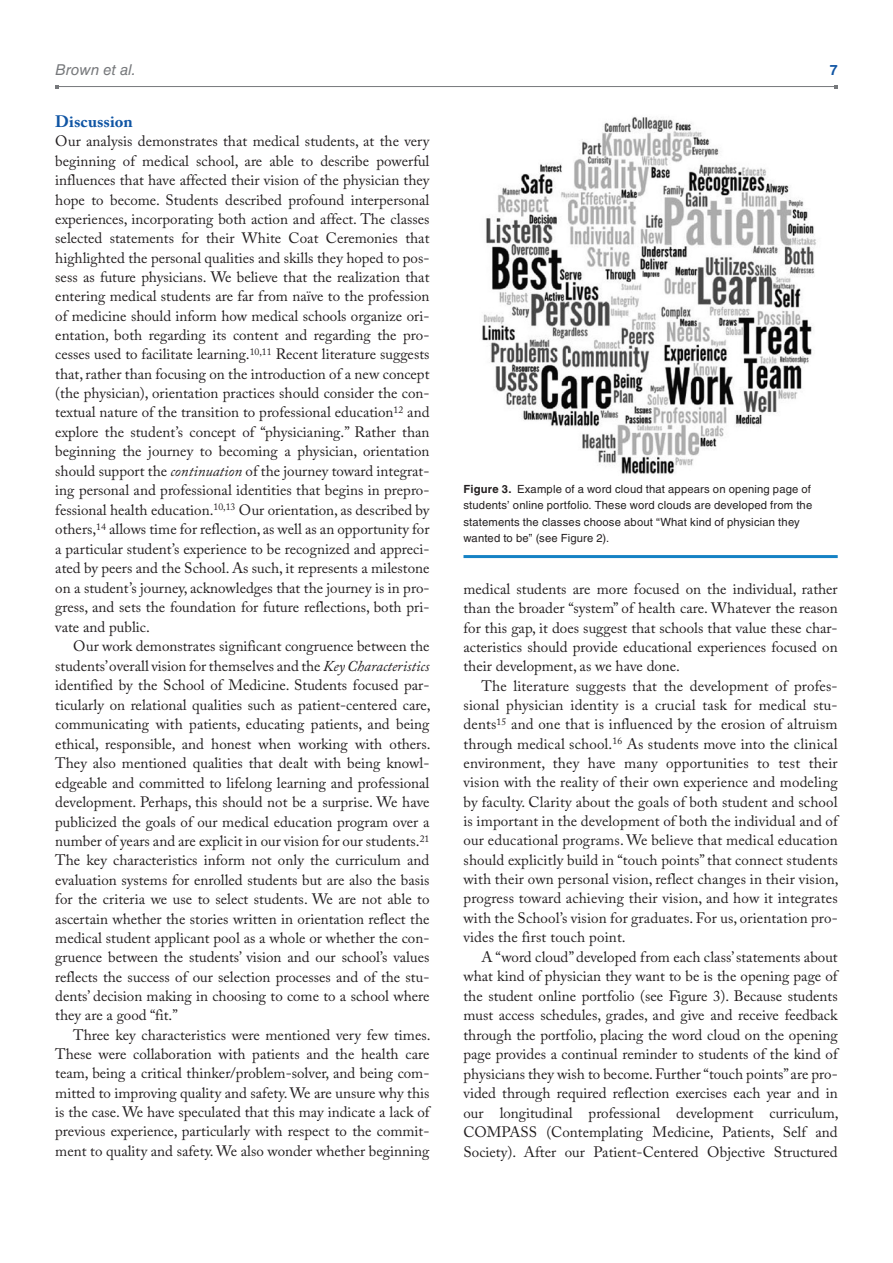
<style>
.page{position:relative;width:893px;height:1263px;background:#fff}
.page>*{position:absolute;margin:0;border:0;box-sizing:border-box;transform-origin:0 0}
.t1{font:700 16.5px "Adobe Caslon Pro";letter-spacing:.005em;color:#1055a4}
.t2{font:15px/19.4px "Adobe Caslon Pro";color:#231f20;text-align:justify}
.t3{font:italic 15px "Helvetica LT Std";color:#76787b}
.t4{font:700 14.25px "Helvetica LT Std";color:#1055a4}
.t5{font:11.25px/16.5px "Helvetica LT Std";letter-spacing:.015em;color:#231f20}
.s1{font-style:italic}
.s2{font-weight:700}
</style>
<div class="page">
<hr style="left:57px;top:86px;width:779px;height:1px;background:#76787b">
<hr style="left:463px;top:555px;width:375px;height:3px;background:#1582c5">
<img style="left:482px;top:117px;width:334px;height:357px">
<p class="t3" style="left:55px;top:61px;width:82px">Brown et al.</p>
<p class="t4" style="left:830px;top:61px;width:9px">7</p>
<p class="t1" style="left:55px;top:112px;width:79px">Discussion</p>
<p class="t2" style="left:55px;top:132px;width:376px">Our analysis demonstrates that medical students, at the very beginning of medical school, are able to describe powerful influences that have affected their vision of the physician they hope to become. Students described profound interpersonal experiences, incorporating both action and affect. The classes selected statements for their White Coat Ceremonies that highlighted the personal qualities and skills they hoped to pos&shy;sess as future physicians. We believe that the realization that entering medical students are far from naïve to the profession of medicine should inform how medical schools organize ori&shy;entation, both regarding its content and regarding the pro&shy;cesses used to facilitate learning.<sup>10,11</sup> Recent literature suggests that, rather than focusing on the introduction of a new concept (the physician), orientation practices should consider the con&shy;textual nature of the transition to professional education<sup>12</sup> and explore the student’s concept of “physicianing.” Rather than beginning the journey to becoming a physician, orientation should support the <span class="s1">continuation</span> of the journey toward integrat&shy;ing personal and professional identities that begins in prepro&shy;fessional health education.<sup>10,13</sup> Our orientation, as described by others,<sup>14</sup> allows time for reflection, as well as an opportunity for a particular student’s experience to be recognized and appreci&shy;ated by peers and the School. As such, it represents a milestone on a student’s journey, acknowledges that the journey is in pro&shy;gress, and sets the foundation for future reflections, both pri&shy;vate and public.</p>
<p class="t2" style="left:55px;top:636px;width:377px;text-indent:18px">Our work demonstrates significant congruence between the students’ overall vision for themselves and the <span class="s1">Key Characteristics </span>identified by the School of Medicine. Students focused par&shy;ticularly on relational qualities such as patient-centered care, communicating with patients, educating patients, and being ethical, responsible, and honest when working with others.<br>They also mentioned qualities that dealt with being knowl&shy;edgeable and committed to lifelong learning and professional development. Perhaps, this should not be a surprise. We have publicized the goals of our medical education program over a number of years and are explicit in our vision for our students.<sup>21<br></sup>The key characteristics inform not only the curriculum and evaluation systems for enrolled students but are also the basis for the criteria we use to select students. We are not able to ascertain whether the stories written in orientation reflect the medical student applicant pool as a whole or whether the con&shy;gruence between the students’ vision and our school’s values reflects the success of our selection processes and of the stu&shy;dents’ decision making in choosing to come to a school where they are a good “fit.”</p>
<p class="t2" style="left:55px;top:1025px;width:377px;text-indent:18px">Three key characteristics were mentioned very few times.<br>These were collaboration with patients and the health care team, being a critical thinker/problem-solver, and being com&shy;mitted to improving quality and safety. We are unsure why this is the case. We have speculated that this may indicate a lack of previous experience, particularly with respect to the commit&shy;ment to quality and safety. We also wonder whether beginning</p>
<p class="t5" style="left:463px;top:481px;width:350px"><span class="s2">Figure 3.</span> Example of a word cloud that appears on opening page of students’ online portfolio. These word clouds are developed from the statements the classes choose about “What kind of physician they wanted to be” (see Figure 2).</p>
<p class="t2" style="left:463px;top:579px;width:376px">medical students are more focused on the individual, rather than the broader “system” of health care. Whatever the reason for this gap, it does suggest that schools that value these char&shy;acteristics should provide educational experiences focused on their development, as we have done.</p>
<p class="t2" style="left:463px;top:676px;width:377px;text-indent:18px">The literature suggests that the development of profes&shy;sional physician identity is a crucial task for medical stu&shy;dents<sup>15</sup> and one that is influenced by the erosion of altruism through medical school.<sup>16</sup> As students move into the clinical environment, they have many opportunities to test their vision with the reality of their own experience and modeling by faculty. Clarity about the goals of both student and school is important in the development of both the individual and of our educational programs. We believe that medical education should explicitly build in “touch points” that connect students with their own personal vision, reflect changes in their vision, progress toward achieving their vision, and how it integrates with the School’s vision for graduates. For us, orientation pro&shy;vides the first touch point.</p>
<p class="t2" style="left:463px;top:947px;width:377px;text-indent:18px">A “word cloud” developed from each class’ statements about what kind of physician they want to be is the opening page of the student online portfolio (see Figure 3). Because students must access schedules, grades, and give and receive feedback through the portfolio, placing the word cloud on the opening page provides a continual reminder to students of the kind of physicians they wish to become. Further “touch points” are pro&shy;vided through required reflection exercises each year and in our longitudinal professional development curriculum, COMPASS (Contemplating Medicine, Patients, Self and Society). After our Patient-Centered Objective Structured</p>
</div>
